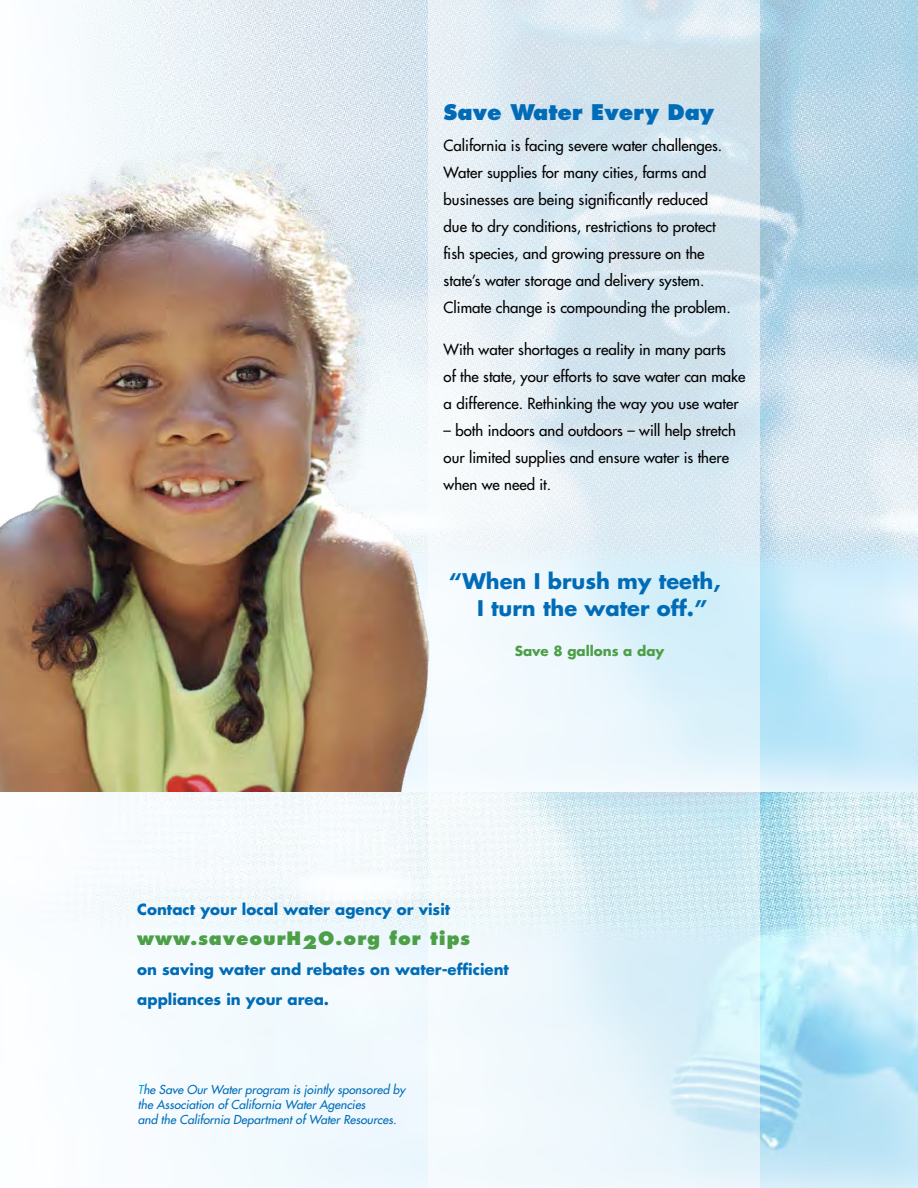
<style>
.page{position:relative;width:918px;height:1188px;background:#fff}
.page>*{position:absolute;margin:0;border:0;box-sizing:border-box;transform-origin:0 0}
.t1{font:700 21px/27px "Futura";color:#006cb7}
.t2{font:800 21px "Futura";color:#006cb7}
.t3{font:800 18px "Futura";letter-spacing:.05em;color:#4c9f47}
.t4{font:15px/27px "Futura";color:#000}
.t5{font:700 15px/30px "Futura";color:#006cb7}
.t6{font:700 13.5px "Futura";color:#4c9f47}
.t7{font:italic 12px/15px "Futura";color:#006cb7}
.s1{color:#00a9e2}
</style>
<div class="page">
<img style="left:67px;top:0;width:851px;height:1188px">
<svg style="left:428px;top:0;width:331px;height:1188px"></svg>
<img style="left:0;top:151px;width:449px;height:641px">
<h1 class="t2" style="left:444px;top:99px;width:272px">Save Water Every Day</h1>
<p class="t4" style="left:444px;top:132px;width:289px">California is facing severe water challenges.<br>Water supplies for many cities, farms and businesses are being significantly reduced due to dry conditions, restrictions to protect fish species, and growing pressure on the state’s water storage and delivery system.<br>Climate change is compounding the problem.</p>
<p class="t4" style="left:444px;top:336px;width:303px">With water shortages a reality in many parts<br>of the state, your efforts to save water can make a difference. Rethinking the way you use water</p>
<p class="t4" style="left:444px;top:417px;width:294px">– both indoors and outdoors – will help stretch our limited supplies and ensure water is there when we need it.</p>
<h1 class="t1" style="left:477px;top:567px;width:245px;text-indent:-28px">“When I brush my teeth,<br>I turn the water off.”</h1>
<p class="t6" style="left:515px;top:641px;width:151px">Save 8 gallons a day</p>
<p class="t5" style="left:137px;top:894px;width:315px">Contact your local water agency or visit</p>
<p class="t3" style="left:137px;top:927px;width:334px">www.saveourH2O.org for tips</p>
<p class="t5" style="left:137px;top:954px;width:373px">on saving water and rebates on water-efficient appliances in your area.</p>
<p class="t7" style="left:138px;top:1082px;width:269px"><span class="s1">T</span>he Save Our Water program is jointly sponsored by the Association of California Water Agencies<br>and the California Department of Water Resources.</p>
</div>
